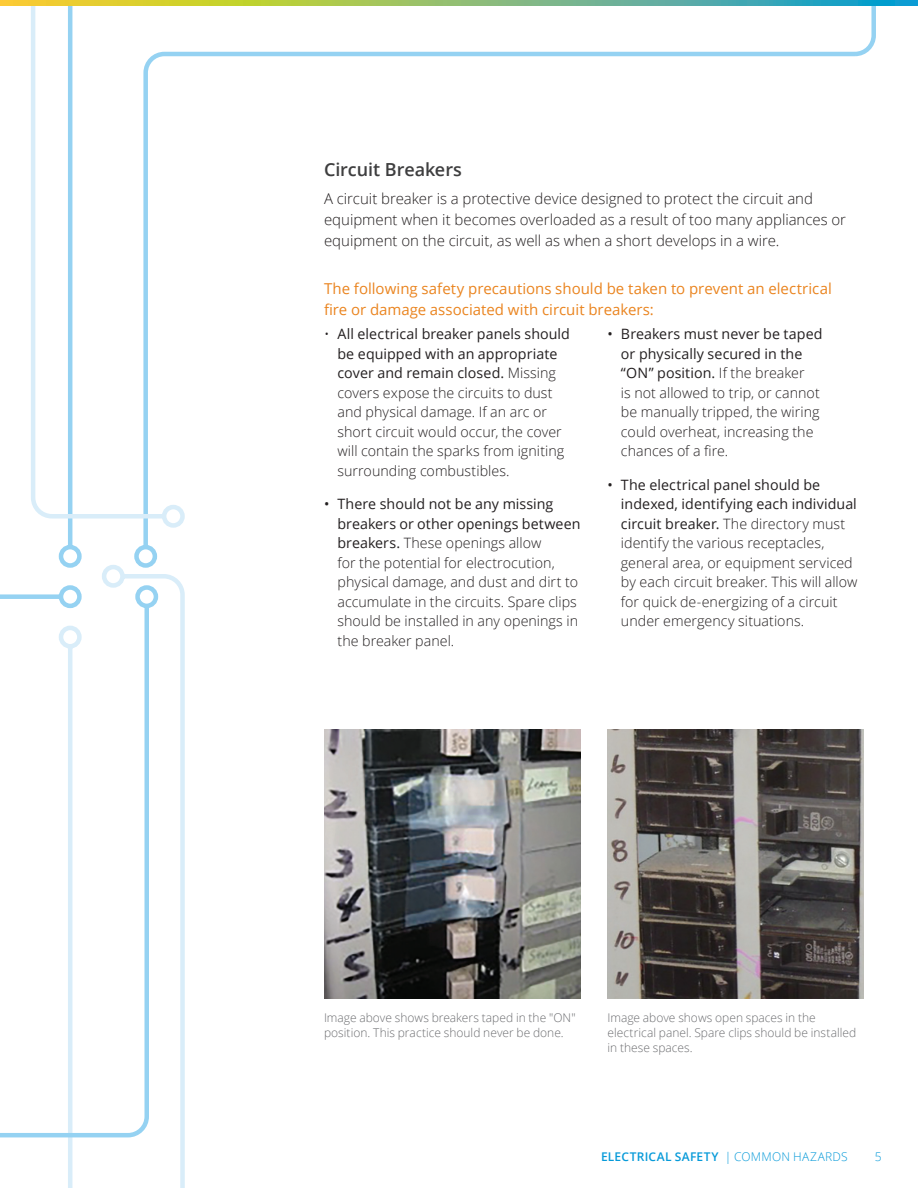
<style>
.page{position:relative;width:918px;height:1188px;background:#fff}
.page>*{position:absolute;margin:0;border:0;box-sizing:border-box;transform-origin:0 0}
.t1{font:600 18px "Open Sans";letter-spacing:-.005em;color:#3e3e3f}
.t2{font:300 15px/21px "Open Sans";color:#231f20}
.t3{font:15px/21px "Open Sans";color:#ea841f}
.t4{font:300 14.25px/19.5px "Open Sans";letter-spacing:.005em;color:#231f20}
.t5{font:300 12px/15px "Open Sans";color:#6c6d70}
.t6{font:600 12px "Open Sans";letter-spacing:.03em;color:#069ad9}
.t7{font:300 12px "Open Sans";color:#069ad9}
.s1{font-weight:400}
.s2{font-weight:300}
</style>
<div class="page">
<svg style="left:134px;top:51px;width:716px;height:512px"></svg>
<svg style="left:850px;top:6px;width:26px;height:51px"></svg>
<svg style="left:58px;top:530px;width:24px;height:38px"></svg>
<svg style="left:68px;top:1140px;width:5px;height:48px"></svg>
<svg style="left:102px;top:563px;width:83px;height:625px"></svg>
<svg style="left:31px;top:6px;width:156px;height:524px"></svg>
<svg style="left:0;top:583px;width:160px;height:557px"></svg>
<img style="left:324px;top:729px;width:256px;height:270px">
<img style="left:608px;top:729px;width:256px;height:270px">
<svg style="left:0;top:0;width:918px;height:6px;background:#8bbb72"></svg>
<p class="t1" style="left:324px;top:157px;width:140px">Circuit Breakers</p>
<p class="t2" style="left:324px;top:187px;width:524px">A circuit breaker is a protective device designed to protect the circuit and equipment when it becomes overloaded as a result of too many appliances or equipment on the circuit, as well as when a short develops in a wire.</p>
<p class="t3" style="left:324px;top:277px;width:509px">The following safety precautions should be taken to prevent an electrical fire or damage associated with circuit breakers:</p>
<p class="t4" style="left:337px;top:324px;width:234px;text-indent:-13px">• <span class="s1">All electrical breaker panels should be equipped with an appropriate cover and remain closed.</span> Missing covers expose the circuits to dust and physical damage. If an arc or short circuit would occur, the cover will contain the sparks from igniting surrounding combustibles.</p>
<p class="t4" style="left:337px;top:494px;width:245px;text-indent:-13px"><span class="s1">• There should not be any missing breakers or other openings between breakers.</span> These openings allow<br>for the potential for electrocution, physical damage, and dust and dirt to accumulate in the circuits. Spare clips should be installed in any openings in the breaker panel.</p>
<p class="t4" style="left:621px;top:324px;width:203px;text-indent:-13px"><span class="s1">• Breakers must never be taped or physically secured in the “ON” position.</span> If the breaker<br>is not allowed to trip, or cannot be manually tripped, the wiring could overheat, increasing the chances of a fire.</p>
<p class="t4" style="left:621px;top:475px;width:238px;text-indent:-13px"><span class="s1">• The electrical panel should be indexed, identifying each individual circuit breaker.</span> The directory must identify the various receptacles, general area, or equipment serviced by each circuit breaker. This will allow for quick de-energizing of a circuit under emergency situations.</p>
<p class="t5" style="left:324px;top:1010px;width:253px">Image above shows breakers taped in the "ON" position. This practice should never be done.</p>
<p class="t5" style="left:608px;top:1010px;width:250px">Image above shows open spaces in the electrical panel. Spare clips should be installed in these spaces.</p>
<p class="t6" style="left:601px;top:1148px;width:248px">ELECTRICAL SAFETY <span class="s2">| COMMON HAZARDS</span></p>
<p class="t7" style="left:875px;top:1148px;width:8px">5</p>
</div>
